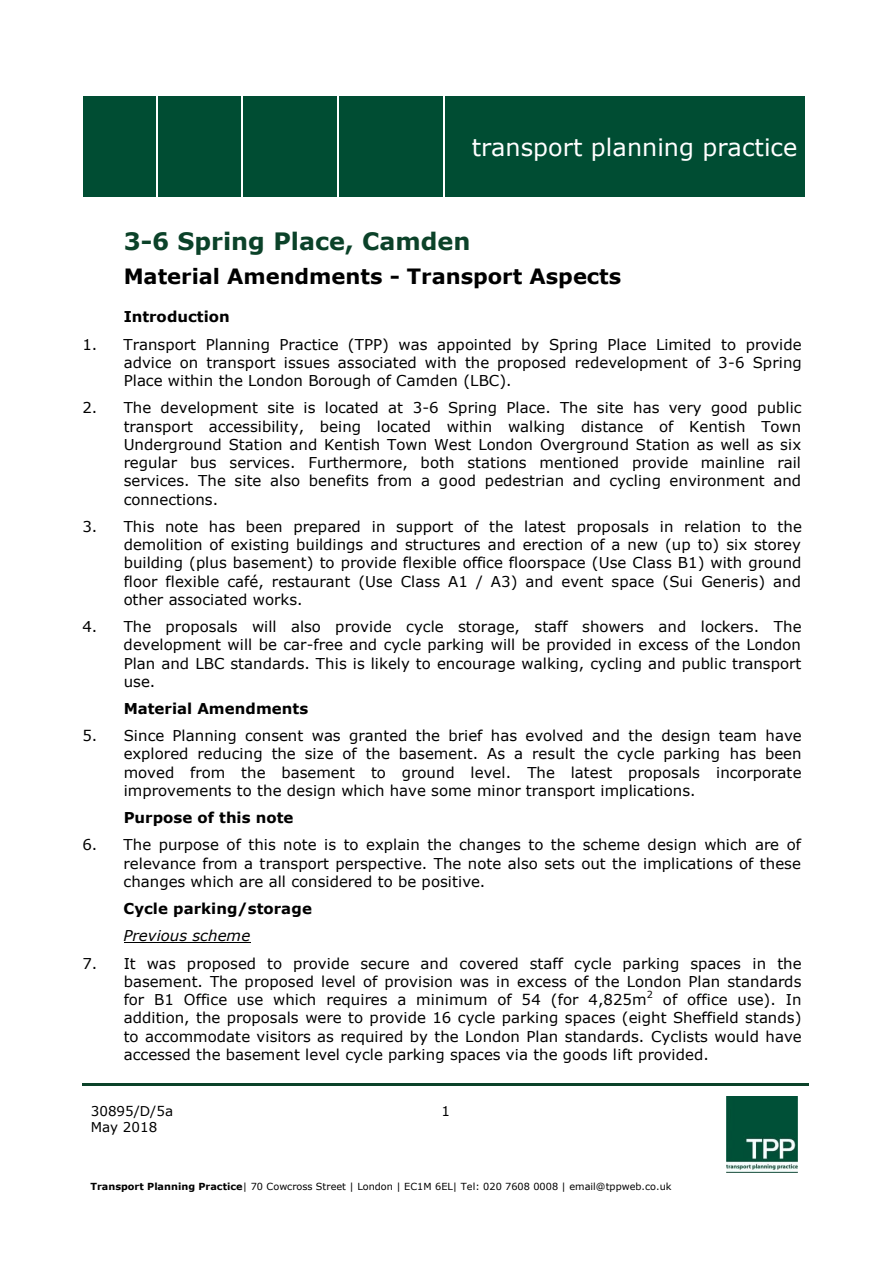
<style>
.page{position:relative;width:893px;height:1263px;background:#fff}
.page>*{position:absolute;margin:0;border:0;box-sizing:border-box;transform-origin:0 0}
.t1{font:24px "Verdana";color:#fff}
.t2{font:700 24px "Verdana";color:#0b4229}
.t3{font:700 21px "Verdana";color:#000}
.t4{font:15px/18.3px "Verdana";color:#000;text-align:justify}
.t5{font:700 15px "Verdana";color:#000}
.t6{font:italic 15px "Verdana";color:#000}
.t7{font:13.5px/16.4px "Verdana";letter-spacing:.005em;color:#000}
.t8{font:9.75px "Verdana";color:#000}
.s1{font-weight:700}
</style>
<div class="page">
<div style="left:83px;top:95px;width:73px;height:102px;background:#004d33"></div>
<div style="left:158px;top:95px;width:83px;height:102px;background:#004d33"></div>
<div style="left:243px;top:95px;width:94px;height:102px;background:#004d33"></div>
<div style="left:338px;top:95px;width:105px;height:102px;background:#004d33"></div>
<div style="left:445px;top:95px;width:360px;height:102px;background:#004d33"></div>
<hr style="left:82px;top:1083px;width:351px;height:3px;background:#0b4229">
<hr style="left:435px;top:1083px;width:281px;height:3px;background:#0b4229">
<hr style="left:718px;top:1083px;width:90px;height:3px;background:#0b4229">
<img style="left:726px;top:1097px;width:72px;height:76px">
<hr style="left:124px;top:942px;width:126px;height:1px;background:#000">
<h1 class="t1" style="left:472px;top:130px;width:327px">transport planning practice</h1>
<h1 class="t2" style="left:124px;top:224px;width:348px">3-6 Spring Place, Camden</h1>
<h2 class="t3" style="left:124px;top:262px;width:499px">Material Amendments - Transport Aspects</h2>
<p class="t5" style="left:124px;top:306px;width:108px">Introduction</p>
<p class="t4" style="left:124px;top:335px;width:680px;text-indent:-41px">1. Transport Planning Practice (TPP) was appointed by Spring Place Limited to provide advice on transport issues associated with the proposed redevelopment of 3-6 Spring Place within the London Borough of Camden (LBC).</p>
<p class="t4" style="left:124px;top:399px;width:680px;text-indent:-41px">2. The development site is located at 3-6 Spring Place. The site has very good public transport accessibility, being located within walking distance of Kentish Town Underground Station and Kentish Town West London Overground Station as well as six regular bus services. Furthermore, both stations mentioned provide mainline rail services. The site also benefits from a good pedestrian and cycling environment and connections.</p>
<p class="t4" style="left:124px;top:517px;width:680px;text-indent:-41px">3. This note has been prepared in support of the latest proposals in relation to the demolition of existing buildings and structures and erection of a new (up to) six storey building (plus basement) to provide flexible office floorspace (Use Class B1) with ground floor flexible café, restaurant (Use Class A1 / A3) and event space (Sui Generis) and other associated works.</p>
<p class="t4" style="left:124px;top:617px;width:679px;text-indent:-41px">4. The proposals will also provide cycle storage, staff showers and lockers. The development will be car-free and cycle parking will be provided in excess of the London Plan and LBC standards. This is likely to encourage walking, cycling and public transport use.</p>
<p class="t5" style="left:124px;top:698px;width:186px">Material Amendments</p>
<p class="t4" style="left:124px;top:726px;width:680px;text-indent:-41px">5. Since Planning consent was granted the brief has evolved and the design team have explored reducing the size of the basement. As a result the cycle parking has been moved from the basement to ground level. The latest proposals incorporate improvements to the design which have some minor transport implications.</p>
<p class="t5" style="left:124px;top:807px;width:171px">Purpose of this note</p>
<p class="t4" style="left:124px;top:835px;width:679px;text-indent:-41px">6. The purpose of this note is to explain the changes to the scheme design which are of relevance from a transport perspective. The note also sets out the implications of these changes which are all considered to be positive.</p>
<p class="t5" style="left:124px;top:898px;width:190px">Cycle parking/storage</p>
<p class="t6" style="left:124px;top:925px;width:128px">Previous scheme</p>
<p class="t4" style="left:124px;top:954px;width:680px;text-indent:-41px">7. It was proposed to provide secure and covered staff cycle parking spaces in the basement. The proposed level of provision was in excess of the London Plan standards for B1 Office use which requires a minimum of 54 (for 4,825m</p>
<p class="t8" style="left:647px;top:988px;width:8px">2</p>
<p class="t4" style="left:124px;top:990px;width:680px;text-indent:539px">of office use). In addition, the proposals were to provide 16 cycle parking spaces (eight Sheffield stands) to accommodate visitors as required by the London Plan standards. Cyclists would have accessed the basement level cycle parking spaces via the goods lift provided.</p>
<p class="t7" style="left:91px;top:1103px;width:84px">30895/D/5a<br>May 2018</p>
<p class="t7" style="left:441px;top:1103px;width:10px">1</p>
<p class="t8" style="left:91px;top:1179px;width:583px"><span class="s1">Transport Planning Practice</span>| 70 Cowcross Street | London | EC1M 6EL| Tel: 020 7608 0008 | email@tppweb.co.uk</p>
</div>
